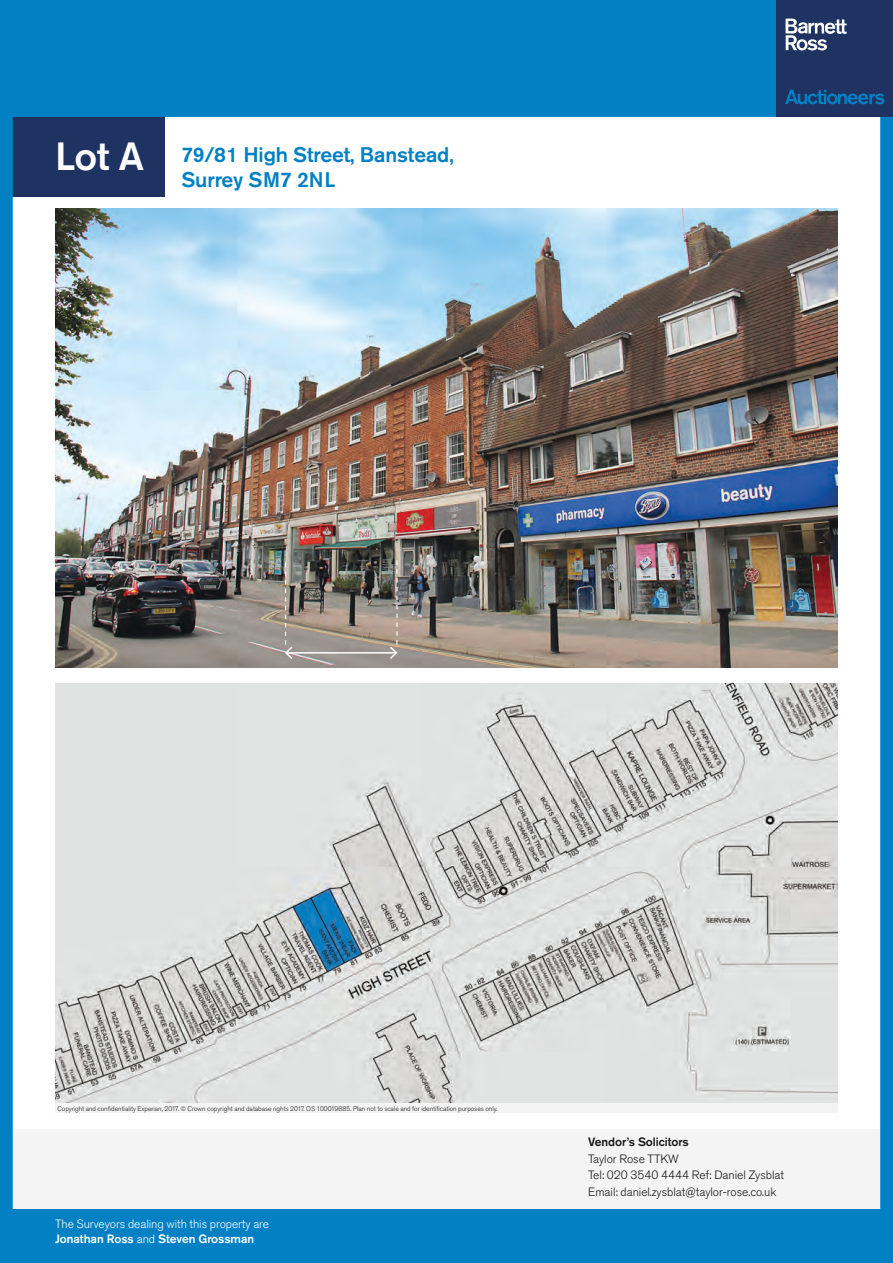
<style>
.page{position:relative;width:893px;height:1263px;background:#fff}
.page>*{position:absolute;margin:0;border:0;box-sizing:border-box;transform-origin:0 0}
.t1{font:500 21px/25.2px "Akzidenz Grotesk Pro";letter-spacing:-.005em;color:#0180c4;text-align:center}
.t2{font:300 12px/16.5px "Akzidenz Grotesk Pro";letter-spacing:-.005em;color:#181817}
.t3{font:300 12px/15px "Akzidenz Grotesk Pro";letter-spacing:-.005em;color:#fff}
.t4{font:500 12px "Akzidenz Grotesk Pro";letter-spacing:-.005em;color:#181817}
.t5{font:300 6.75px "Akzidenz Grotesk Pro";letter-spacing:-.005em;color:#181817}
.s1{font-size:39px;color:#fff}
.s2{font-weight:500}
</style>
<div class="page">
<img style="left:0;top:0;width:893px;height:1263px">
<div style="left:776px;top:0;width:117px;height:117px;background:#1e3362"></div>
<svg style="left:786px;top:19px;width:61px;height:31px"></svg>
<svg style="left:785px;top:90px;width:99px;height:14px"></svg>
<h1 class="t1" style="left:55px;top:142px;width:400px"><span class="s1">Lot A</span> 79/81 High Street, Banstead,<br>Surrey SM7 2NL</h1>
<p class="t5" style="left:57px;top:1104px;width:441px">Copyright and confidentiality Experian, 2017. © Crown copyright and database rights 2017. OS 100019885. Plan not to scale and for identification purposes only.</p>
<h2 class="t3" style="left:55px;top:1216px;width:215px">The Surveyors dealing with this property are<br><span class="s2">Jonathan Ross</span> and <span class="s2">Steven Grossman</span></h2>
<h2 class="t4" style="left:588px;top:1134px;width:102px">Vendor’s Solicitors</h2>
<h2 class="t2" style="left:588px;top:1150px;width:197px">Taylor Rose TTKW<br>Tel: 020 3540 4444 Ref: Daniel Zysblat<br>Email: daniel.zysblat@taylor-rose.co.uk</h2>
</div>
